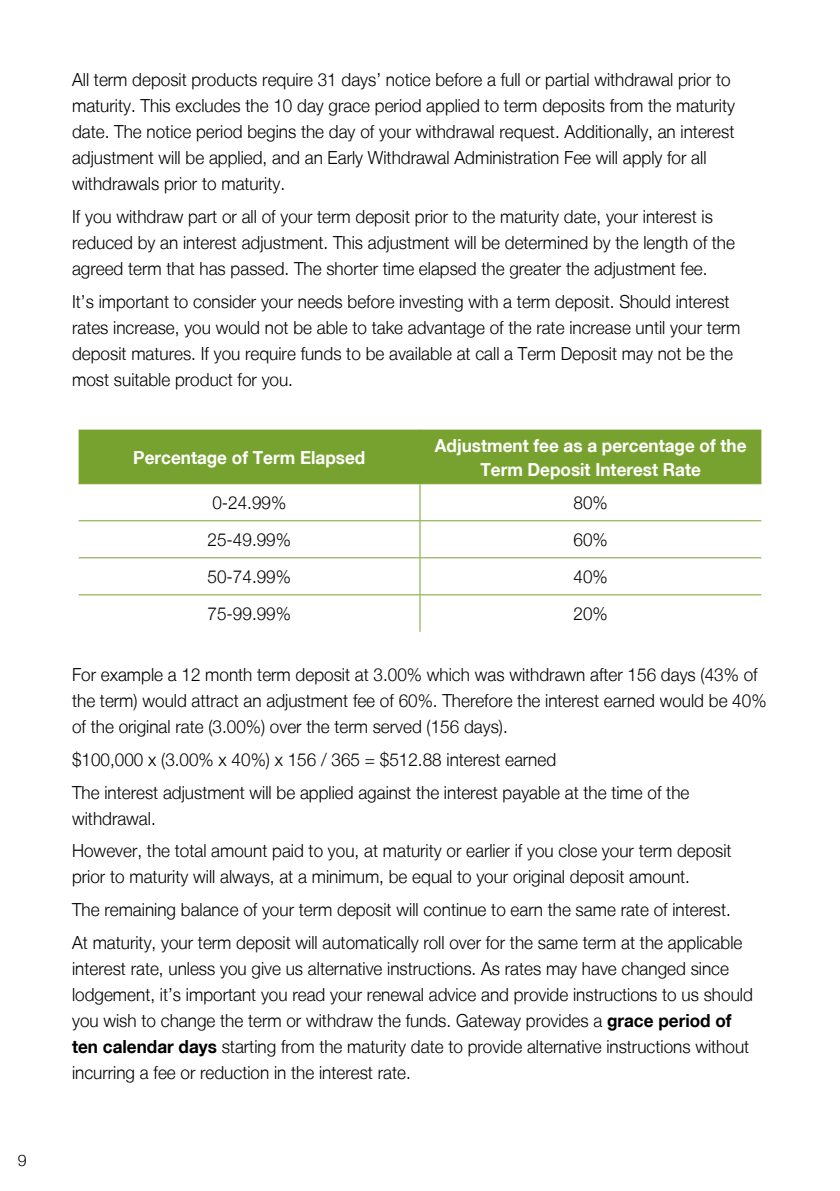
<style>
.page{position:relative;width:840px;height:1191px;background:#fff}
.page>*{position:absolute;margin:0;border:0;box-sizing:border-box;transform-origin:0 0}
.t1{font:300 18px/26px "Helvetica Neue LT";color:#000;scale:.95 1}
.t2{font:700 18px/24px "Helvetica Neue LT";color:#fff;text-align:center;scale:.95 1}
.t3{font:300 16px "Helvetica Neue LT";color:#000}
.s1{font-weight:700}
</style>
<div class="page">
<div style="left:79px;top:429px;width:682px;height:54px;background:#78a22f"></div>
<hr style="left:419px;top:429px;width:1px;height:54px;background:#78a22f">
<hr style="left:79px;top:483px;width:341px;height:1px;background:#78a22f">
<hr style="left:420px;top:483px;width:341px;height:1px;background:#78a22f">
<hr style="left:419px;top:484px;width:1px;height:36px;background:#78a22f">
<hr style="left:79px;top:520px;width:341px;height:1px;background:#78a22f">
<hr style="left:420px;top:520px;width:341px;height:1px;background:#78a22f">
<hr style="left:419px;top:521px;width:1px;height:36px;background:#78a22f">
<hr style="left:79px;top:557px;width:341px;height:1px;background:#78a22f">
<hr style="left:420px;top:557px;width:341px;height:1px;background:#78a22f">
<hr style="left:419px;top:558px;width:1px;height:36px;background:#78a22f">
<hr style="left:79px;top:594px;width:341px;height:1px;background:#78a22f">
<hr style="left:420px;top:594px;width:341px;height:1px;background:#78a22f">
<hr style="left:419px;top:595px;width:1px;height:37px;background:#78a22f">
<p class="t3" style="left:18px;top:1150px;width:10px">9</p>
<p class="t1" style="left:72px;top:66px;width:699px">All term deposit products require 31 days’ notice before a full or partial withdrawal prior to maturity. This excludes the 10 day grace period applied to term deposits from the maturity date. The notice period begins the day of your withdrawal request. Additionally, an interest adjustment will be applied, and an Early Withdrawal Administration Fee will apply for all withdrawals prior to maturity.</p>
<p class="t1" style="left:72px;top:203px;width:699px">If you withdraw part or all of your term deposit prior to the maturity date, your interest is reduced by an interest adjustment. This adjustment will be determined by the length of the agreed term that has passed. The shorter time elapsed the greater the adjustment fee.</p>
<p class="t1" style="left:72px;top:288px;width:704px">It’s important to consider your needs before investing with a term deposit. Should interest rates increase, you would not be able to take advantage of the rate increase until your term deposit matures. If you require funds to be available at call a Term Deposit may not be the most suitable product for you.</p>
<p class="t2" style="left:133px;top:445px;width:245px">Percentage of Term Elapsed</p>
<p class="t2" style="left:434px;top:433px;width:329px">Adjustment fee as a percentage of the<br>Term Deposit Interest Rate</p>
<p class="t1" style="left:212px;top:489px;width:79px">0-24.99%</p>
<p class="t1" style="left:573px;top:489px;width:38px">80%</p>
<p class="t1" style="left:207px;top:526px;width:89px">25-49.99%</p>
<p class="t1" style="left:573px;top:526px;width:38px">60%</p>
<p class="t1" style="left:207px;top:563px;width:89px">50-74.99%</p>
<p class="t1" style="left:573px;top:563px;width:38px">40%</p>
<p class="t1" style="left:207px;top:600px;width:89px">75-99.99%</p>
<p class="t1" style="left:573px;top:600px;width:38px">20%</p>
<p class="t1" style="left:72px;top:661px;width:732px">For example a 12 month term deposit at 3.00% which was withdrawn after 156 days (43% of the term) would attract an adjustment fee of 60%. Therefore the interest earned would be 40% of the original rate (3.00%) over the term served (156 days).</p>
<p class="t1" style="left:72px;top:742px;width:651px;line-height:32.8px">$100,000 x (3.00% x 40%) x 156 / 365 = $512.88 interest earned<br>The interest adjustment will be applied against the interest payable at the time of the</p>
<p class="t1" style="left:72px;top:801px;width:695px;line-height:32.8px">withdrawal.<br>However, the total amount paid to you, at maturity or earlier if you close your term deposit</p>
<p class="t1" style="left:72px;top:860px;width:706px;line-height:32.8px">prior to maturity will always, at a minimum, be equal to your original deposit amount.<br>The remaining balance of your term deposit will continue to earn the same rate of interest.<br>At maturity, your term deposit will automatically roll over for the same term at the applicable</p>
<p class="t1" style="left:72px;top:955px;width:717px">interest rate, unless you give us alternative instructions. As rates may have changed since lodgement, it’s important you read your renewal advice and provide instructions to us should you wish to change the term or withdraw the funds. Gateway provides a <span class="s1">grace period of ten calendar days</span> starting from the maturity date to provide alternative instructions without incurring a fee or reduction in the interest rate.</p>
</div>
